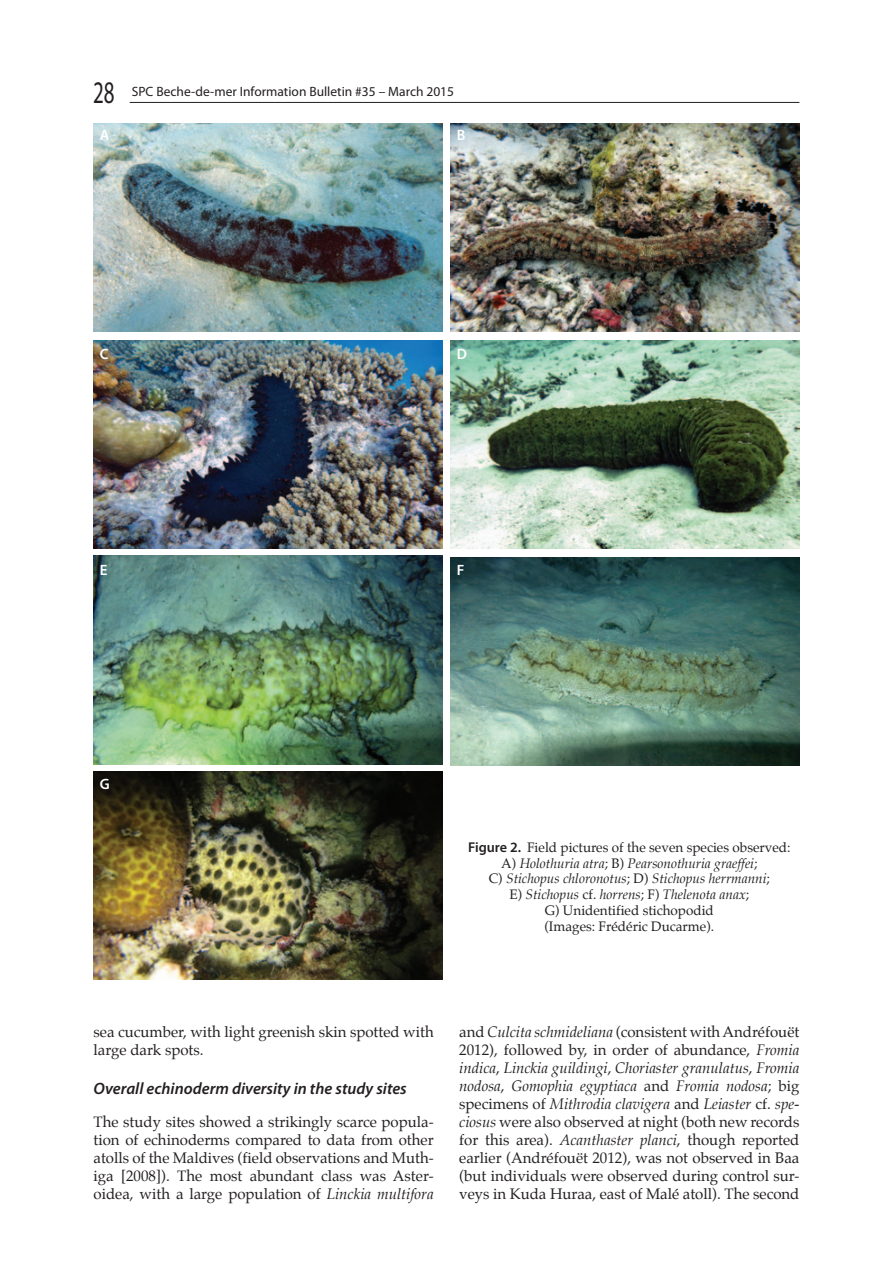
<style>
.page{position:relative;width:893px;height:1263px;background:#fff}
.page>*{position:absolute;margin:0;border:0;box-sizing:border-box;transform-origin:0 0}
.t1{font:31.5px "Myriad Pro";color:#231f20;scale:.67 1}
.Header_2{font:italic 600 16.5px "Myriad Pro";color:#231f20}
.t2{font:15px/18px "Palatino";color:#231f20;text-align:justify}
.t3{font:600 15px "Myriad Pro";color:#fff}
.Figures_English{font:13.5px/15.8px "Palatino";color:#231f20;text-align:center}
.t4{font:13.5px "Myriad Pro";color:#231f20}
.s1{font-family:"Myriad Pro";font-weight:600;font-size:14.25px}
.s2{font-style:italic}
</style>
<div class="page">
<hr style="left:130px;top:102px;width:669px;height:1px;background:#231f20">
<img style="left:94px;top:123px;width:348px;height:209px">
<img style="left:451px;top:123px;width:348px;height:209px">
<img style="left:94px;top:340px;width:348px;height:209px">
<img style="left:451px;top:340px;width:348px;height:209px">
<img style="left:94px;top:556px;width:348px;height:208px">
<img style="left:451px;top:557px;width:348px;height:208px">
<img style="left:94px;top:771px;width:348px;height:209px">
<h1 class="t1" style="left:93px;top:73px;width:34px">28</h1>
<p class="t4" style="left:132px;top:83px;width:324px">SPC Beche-de-mer Information Bulletin #35 – March 2015</p>
<p class="t3" style="left:100px;top:126px;width:11px">A</p>
<p class="t3" style="left:457px;top:126px;width:10px">B</p>
<p class="t3" style="left:100px;top:345px;width:10px">C</p>
<p class="t3" style="left:457px;top:345px;width:12px">D</p>
<p class="t3" style="left:100px;top:560px;width:9px">E</p>
<p class="t3" style="left:457px;top:560px;width:9px">F</p>
<p class="t3" style="left:100px;top:774px;width:11px">G</p>
<p class="Figures_English" style="left:468px;top:839px;width:324px"><span class="s1">Figure 2.</span> Field pictures of the seven species observed:<br>A) <span class="s2">Holothuria atra</span>; B) <span class="s2">Pearsonothuria graeffei</span>;<br>C) <span class="s2">Stichopus chloronotus</span>; D) <span class="s2">Stichopus herrmanni</span>;<br>E) <span class="s2">Stichopus</span> cf. <span class="s2">horrens</span>; F) <span class="s2">Thelenota anax</span>;<br>G) Unidentified stichopodid<br>(Images: Frédéric Ducarme).</p>
<p class="t2" style="left:94px;top:1022px;width:342px">sea cucumber, with light greenish skin spotted with large dark spots.</p>
<p class="Header_2" style="left:94px;top:1077px;width:315px">Overall echinoderm diversity in the study sites</p>
<p class="t2" style="left:94px;top:1112px;width:342px">The study sites showed a strikingly scarce popula&shy;tion of echinoderms compared to data from other atolls of the Maldives (field observations and Muth&shy;iga [2008]). The most abundant class was Aster&shy;oidea, with a large population of <span class="s2">Linckia multifora</span></p>
<p class="t2" style="left:459px;top:1022px;width:342px">and <span class="s2">Culcita schmideliana</span> (consistent with Andréfouët 2012), followed by, in order of abundance, <span class="s2">Fromia indica</span>, <span class="s2">Linckia guildingi</span>, <span class="s2">Choriaster granulatus</span>, <span class="s2">Fromia nodosa</span>, <span class="s2">Gomophia egyptiaca</span> and <span class="s2">Fromia nodosa</span>; big specimens of <span class="s2">Mithrodia clavigera</span> and <span class="s2">Leiaster</span> cf. <span class="s2">spe&shy;ciosus</span> were also observed at night (both new records for this area). <span class="s2">Acanthaster planci</span>, though reported earlier (Andréfouët 2012), was not observed in Baa (but individuals were observed during control sur&shy;veys in Kuda Huraa, east of Malé atoll). The second</p>
</div>
